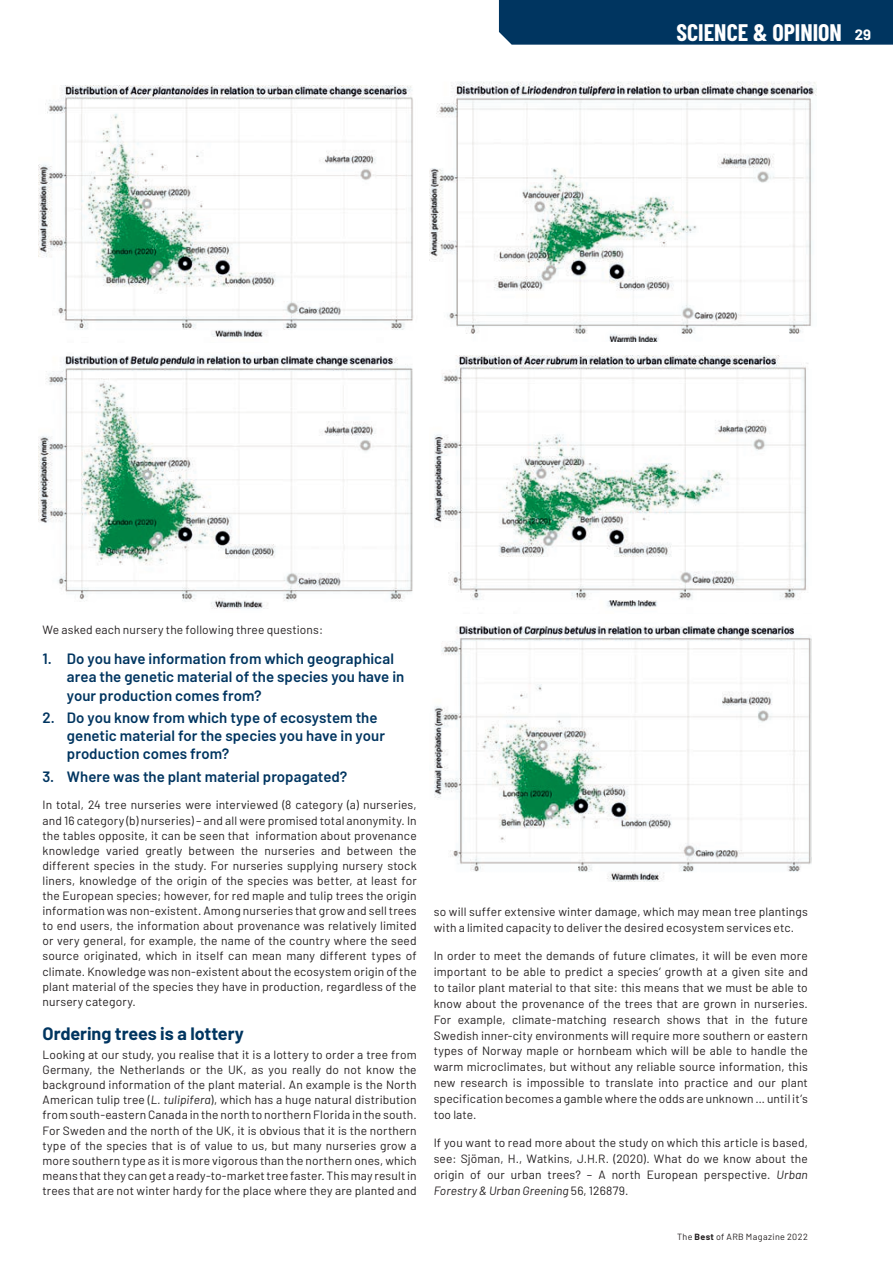
<style>
.page{position:relative;width:893px;height:1263px;background:#fff}
.page>*{position:absolute;margin:0;border:0;box-sizing:border-box;transform-origin:0 0}
.t1{font:700 24px "Barlow Condensed";color:#fff}
.t2{font:700 18px "Barlow";letter-spacing:-.005em;color:#003560}
.t3{font:600 15px/18.1px "Barlow";color:#003560}
.t4{font:700 15px "Barlow";color:#fff}
.t5{font:12px/15.1px "Barlow";letter-spacing:.01em;color:#231f20;text-align:justify}
.t6{font:9px "Barlow";letter-spacing:.045em;color:#231f20}
.s1{font-style:italic}
.s2{font-weight:700}
</style>
<div class="page">
<div style="left:499px;top:0;width:394px;height:45px;background:#003560"></div>
<img style="left:434px;top:626px;width:377px;height:256px">
<img style="left:434px;top:356px;width:374px;height:252px">
<img style="left:429px;top:82px;width:387px;height:260px">
<img style="left:38px;top:356px;width:375px;height:253px">
<img style="left:38px;top:85px;width:376px;height:253px">
<h1 class="t1" style="left:676px;top:15px;width:22px">SCIENCE</h1>
<h1 class="t1" style="left:753px;top:15px;width:41px">&amp; OPINION</h1>
<p class="t4" style="left:855px;top:24px;width:18px">29</p>
<p class="t5" style="left:43px;top:621px;width:282px">We asked each nursery the following three questions:</p>
<p class="t3" style="left:67px;top:649px;width:339px;text-indent:-24px">1. Do you have information from which geographical area the genetic material of the species you have in your production comes from?</p>
<p class="t3" style="left:67px;top:707px;width:320px;text-indent:-24px">2. Do you know from which type of ecosystem the genetic material for the species you have in your production comes from?</p>
<p class="t3" style="left:43px;top:766px;width:306px">3. Where was the plant material propagated?</p>
<p class="t5" style="left:43px;top:796px;width:376px">In total, 24 tree nurseries were interviewed (8 category (a) nurseries, and 16 category (b) nurseries) – and all were promised total anonymity. In the tables opposite, it can be seen that information about provenance knowledge varied greatly between the nurseries and between the different species in the study. For nurseries supplying nursery stock liners, knowledge of the origin of the species was better, at least for the European species; however, for red maple and tulip trees the origin information was non-existent. Among nurseries that grow and sell trees to end users, the information about provenance was relatively limited or very general, for example, the name of the country where the seed source originated, which in itself can mean many different types of climate. Knowledge was non-existent about the ecosystem origin of the plant material of the species they have in production, regardless of the nursery category.</p>
<h2 class="t2" style="left:43px;top:1020px;width:203px">Ordering trees is a lottery</h2>
<p class="t5" style="left:43px;top:1046px;width:376px">Looking at our study, you realise that it is a lottery to order a tree from Germany, the Netherlands or the UK, as you really do not know the background information of the plant material. An example is the North American tulip tree (<span class="s1">L. tulipifera</span>), which has a huge natural distribution from south-eastern Canada in the north to northern Florida in the south.<br>For Sweden and the north of the UK, it is obvious that it is the northern type of the species that is of value to us, but many nurseries grow a more southern type as it is more vigorous than the northern ones, which means that they can get a ready-to-market tree faster. This may result in trees that are not winter hardy for the place where they are planted and</p>
<p class="t5" style="left:434px;top:903px;width:376px;line-height:15.9px">so will suffer extensive winter damage, which may mean tree plantings with a limited capacity to deliver the desired ecosystem services etc.</p>
<p class="t5" style="left:434px;top:947px;width:376px;line-height:15.9px">In order to meet the demands of future climates, it will be even more important to be able to predict a species’ growth at a given site and to tailor plant material to that site: this means that we must be able to know about the provenance of the trees that are grown in nurseries.<br>For example, climate-matching research shows that in the future Swedish inner-city environments will require more southern or eastern types of Norway maple or hornbeam which will be able to handle the warm microclimates, but without any reliable source information, this new research is impossible to translate into practice and our plant specification becomes a gamble where the odds are unknown … until it’s too late.</p>
<p class="t5" style="left:434px;top:1134px;width:376px;line-height:15.9px">If you want to read more about the study on which this article is based, see: Sjöman, H., Watkins, J.H.R. (2020). What do we know about the origin of our urban trees? – A north European perspective. <span class="s1">Urban Forestry &amp; Urban Greening</span> 56, 126879.</p>
<p class="t6" style="left:677px;top:1230px;width:132px">The <span class="s2">Best</span> of ARB Magazine 2022</p>
</div>
